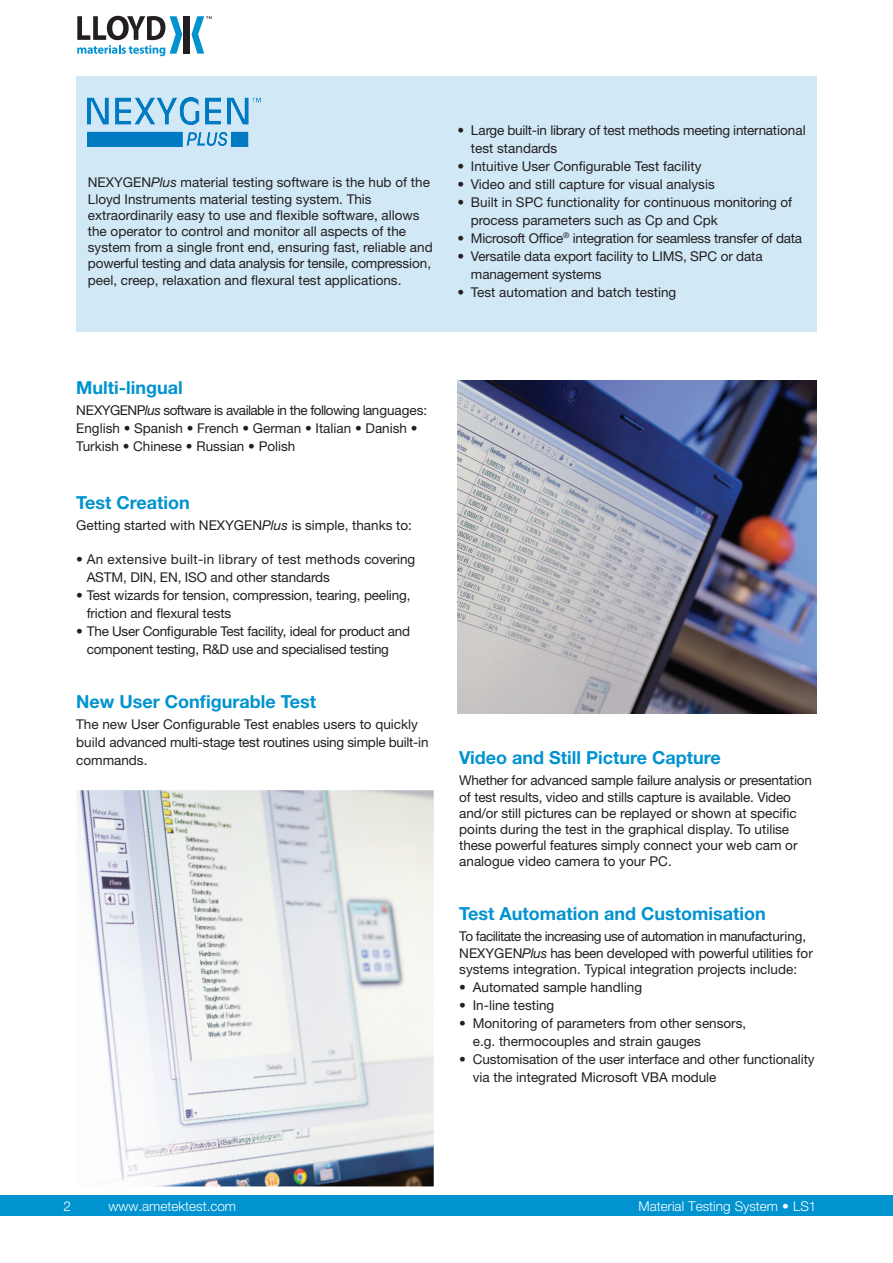
<style>
.page{position:relative;width:893px;height:1263px;background:#fff}
.page>*{position:absolute;margin:0;border:0;box-sizing:border-box;transform-origin:0 0}
.t1{font:700 18px "Helvetica Neue";color:#0093d0}
.t2{font:13.5px/16.2px "Helvetica Neue";color:#231f20}
.t3{font:13.5px/18px "Helvetica Neue";letter-spacing:-.02em;color:#231f20}
.t4{font:13.5px/18px "Helvetica Neue";letter-spacing:.02em;color:#231f20}
.t5{font:300 13.5px "Helvetica Neue";color:#fff}
.s1{font-style:italic}
</style>
<div class="page">
<div style="left:0;top:1195px;width:893px;height:21px;background:#0093d0"></div>
<div style="left:184px;top:16px;width:6px;height:38px;background:#231f20"></div>
<svg style="left:191px;top:16px;width:21px;height:38px"></svg>
<svg style="left:77px;top:16px;width:105px;height:40px"></svg>
<div style="left:76px;top:76px;width:740px;height:256px;background:#d1e8f6"></div>
<img style="left:88px;top:97px;width:173px;height:49px">
<img style="left:77px;top:790px;width:357px;height:396px">
<img style="left:457px;top:380px;width:359px;height:333px">
<p class="t2" style="left:88px;top:174px;width:344px">NEXYGEN<span class="s1">Plus</span> material testing software is the hub of the<br>Lloyd Instruments material testing system. This</p>
<p class="t2" style="left:88px;top:207px;width:346px">extraordinarily easy to use and flexible software, allows the operator to control and monitor all aspects of the system from a single front end, ensuring fast, reliable and powerful testing and data analysis for tensile, compression, peel, creep, relaxation and flexural test applications.</p>
<p class="t3" style="left:471px;top:121px;width:336px;text-indent:-14px">• Large built-in library of test methods meeting international test standards</p>
<p class="t2" style="left:457px;top:158px;width:245px">• Intuitive User Configurable Test facility</p>
<p class="t2" style="left:457px;top:176px;width:259px">• Video and still capture for visual analysis</p>
<p class="t2" style="left:471px;top:193px;width:323px;line-height:18px;text-indent:-14px">• Built in SPC functionality for continuous monitoring of process parameters such as Cp and Cpk</p>
<p class="t3" style="left:457px;top:229px;width:346px">• Microsoft Office<sup>®</sup> integration for seamless transfer of data</p>
<p class="t2" style="left:471px;top:247px;width:293px;line-height:18px;text-indent:-14px">• Versatile data export facility to LIMS, SPC or data management systems</p>
<p class="t2" style="left:457px;top:284px;width:220px">• Test automation and batch testing</p>
<p class="t1" style="left:76px;top:377px;width:108px">Multi-lingual</p>
<p class="t2" style="left:76px;top:401px;width:353px;line-height:18px">NEXYGENP<span class="s1">lus</span> software is available in the following languages:<br>English • Spanish • French • German • Italian • Danish •<br>Turkish • Chinese • Russian • Polish</p>
<p class="t1" style="left:76px;top:491px;width:115px">Test Creation</p>
<p class="t2" style="left:76px;top:517px;width:337px">Getting started with NEXYGEN<span class="s1">Plus</span> is simple, thanks to:</p>
<p class="t4" style="left:87px;top:550px;width:330px;text-indent:-10px">• An extensive built-in library of test methods covering<br>ASTM, DIN, EN, ISO and other standards</p>
<p class="t2" style="left:87px;top:586px;width:325px;line-height:18px;text-indent:-10px">• Test wizards for tension, compression, tearing, peeling, friction and flexural tests</p>
<p class="t3" style="left:87px;top:622px;width:325px;text-indent:-10px">• The User Configurable Test facility, ideal for product and component testing, R&amp;D use and specialised testing</p>
<p class="t1" style="left:76px;top:690px;width:241px">New User Configurable Test</p>
<p class="t2" style="left:76px;top:715px;width:354px;line-height:18px">The new User Configurable Test enables users to quickly build advanced multi-stage test routines using simple built-in commands.</p>
<p class="t1" style="left:459px;top:747px;width:263px">Video and Still Picture Capture</p>
<p class="t2" style="left:459px;top:772px;width:354px">Whether for advanced sample failure analysis or presentation of test results, video and stills capture is available. Video and/or still pictures can be replayed or shown at specific points during the test in the graphical display. To utilise these powerful features simply connect your web cam or analogue video camera to your PC.</p>
<p class="t1" style="left:459px;top:903px;width:308px">Test Automation and Customisation</p>
<p class="t3" style="left:459px;top:928px;width:355px;line-height:16.2px">To facilitate the increasing use of automation in manufacturing,<br>NEXYGEN<span class="s1">Plus</span> has been developed with powerful utilities for systems integration. Typical integration projects include:</p>
<p class="t2" style="left:459px;top:979px;width:184px">• Automated sample handling</p>
<p class="t2" style="left:459px;top:997px;width:97px">• In-line testing</p>
<p class="t2" style="left:459px;top:1015px;width:289px">• Monitoring of parameters from other sensors,</p>
<p class="t2" style="left:473px;top:1033px;width:230px">e.g. thermocouples and strain gauges</p>
<p class="t2" style="left:473px;top:1050px;width:343px;line-height:18px;text-indent:-14px">• Customisation of the user interface and other functionality via the integrated Microsoft VBA module</p>
<p class="t5" style="left:63px;top:1198px;width:9px">2</p>
<p class="t5" style="left:108px;top:1198px;width:129px">www.ametektest.com</p>
<p class="t5" style="left:639px;top:1198px;width:179px">Material Testing System • LS1</p>
</div>
